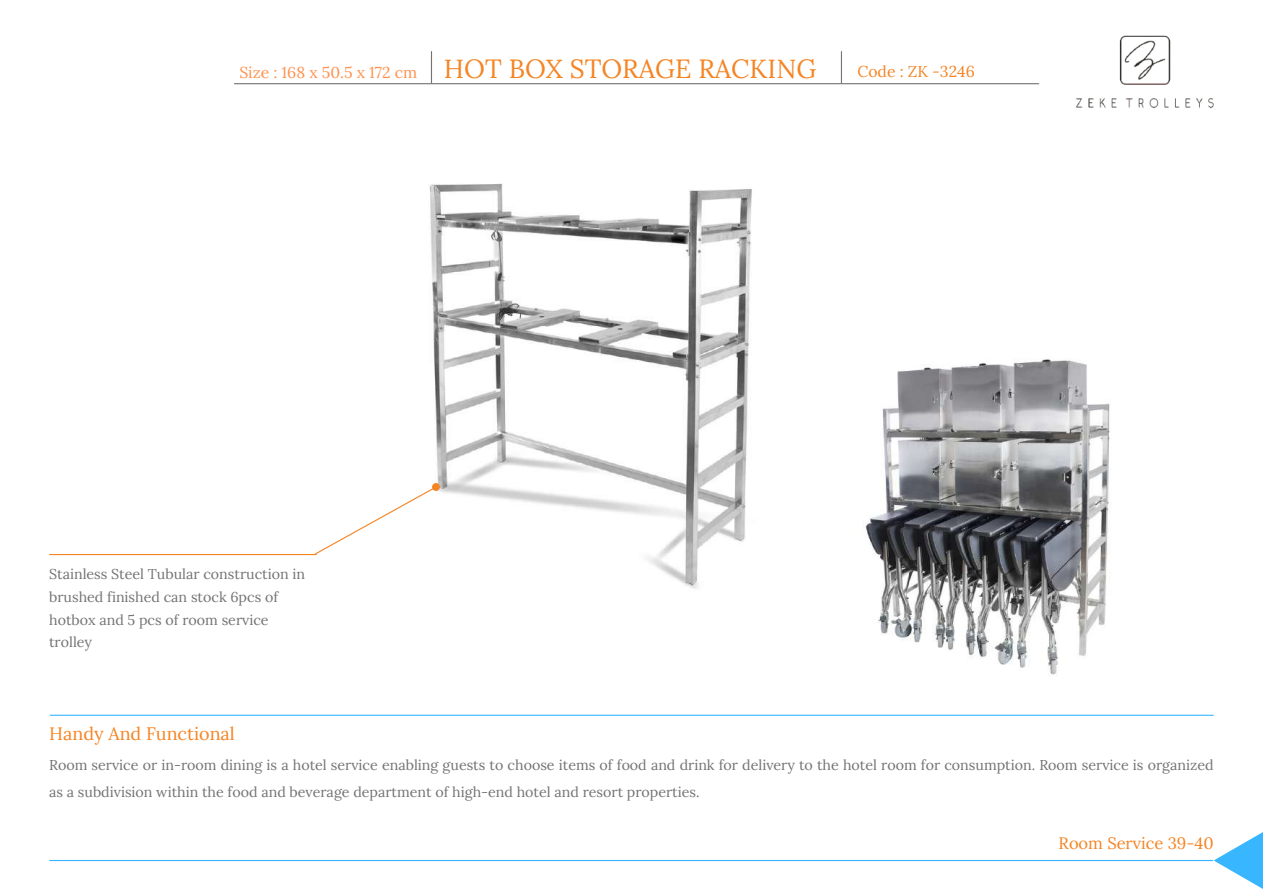
<style>
.page{position:relative;width:1263px;height:894px;background:#fff}
.page>*{position:absolute;margin:0;border:0;box-sizing:border-box;transform-origin:0 0}
.t1{font:26.25px "Lora";color:#f58423}
.t2{font:18px "Lora";color:#f58423}
.t3{font:16.5px "Lora";color:#f58423}
.t4{font:15.75px "Lora";color:#ff914d}
.t5{font:15.75px "Lora";color:#f58423}
.t6{font:14.25px/22.5px "Lora";color:#737373}
</style>
<div class="page">
<hr style="left:50px;top:554px;width:266px;height:1px;background:#f58423">
<img style="left:429px;top:183px;width:323px;height:406px">
<svg style="left:315px;top:486px;width:121px;height:69px"></svg>
<div style="left:432px;top:483px;width:8px;height:8px;background:#f58423;border-radius:50%"></div>
<hr style="left:50px;top:859px;width:1163px;height:1px;background:#38b6ff">
<hr style="left:50px;top:714px;width:1163px;height:1px;background:#38b6ff">
<img style="left:865px;top:359px;width:245px;height:316px">
<hr style="left:431px;top:52px;width:1px;height:31px;background:#737373">
<hr style="left:841px;top:52px;width:1px;height:31px;background:#737373">
<hr style="left:234px;top:83px;width:805px;height:1px;background:#737373">
<img style="left:1076px;top:35px;width:138px;height:74px">
<svg style="left:1214px;top:832px;width:49px;height:57px"></svg>
<h1 class="t1" style="left:444px;top:52px;width:374px">HOT BOX STORAGE RACKING</h1>
<p class="t4" style="left:239px;top:62px;width:179px">Size : 168 x 50.5 x 172 cm</p>
<p class="t5" style="left:857px;top:61px;width:119px">Code : ZK -3246</p>
<p class="t6" style="left:49px;top:563px;width:257px">Stainless Steel Tubular construction in brushed finished can stock 6pcs of hotbox and 5 pcs of room service trolley</p>
<p class="t2" style="left:49px;top:721px;width:187px">Handy And Functional</p>
<p class="t6" style="left:49px;top:751px;width:1166px;line-height:27px">Room service or in-room dining is a hotel service enabling guests to choose items of food and drink for delivery to the hotel room for consumption. Room service is organized as a subdivision within the food and beverage department of high-end hotel and resort properties.</p>
<p class="t3" style="left:1059px;top:832px;width:157px">Room Service 39-40</p>
</div>
